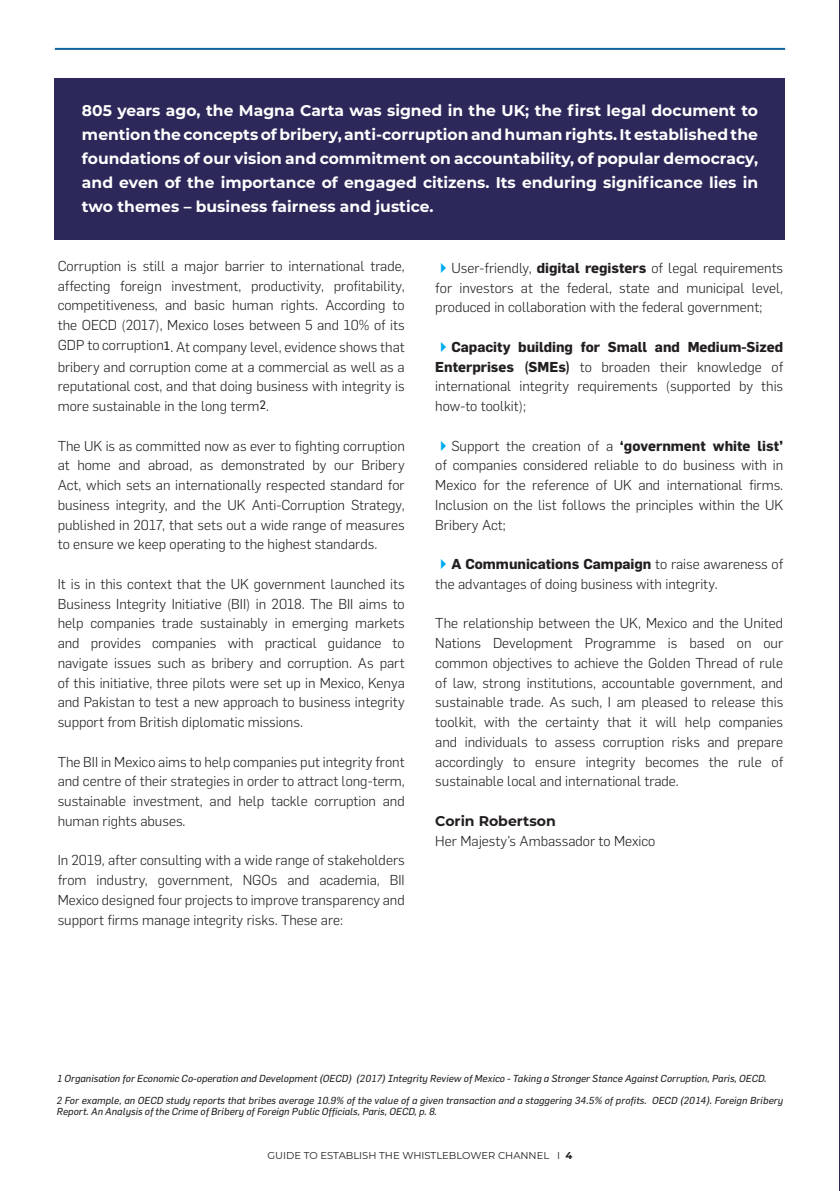
<style>
.page{position:relative;width:840px;height:1191px;background:#fff}
.page>*{position:absolute;margin:0;border:0;box-sizing:border-box;transform-origin:0 0}
.t1{font:700 15.6px/24px "Montserrat";color:#fff;text-align:justify}
.t2{font:300 14.2px/19.8px "Flama";color:#231f20;text-align:justify}
.t3{font:700 14.2px "Montserrat";color:#231f20}
.t4{font:italic 10px/11px "Flama";color:#231f20}
.t5{font:10px "Montserrat";color:#231f20}
.s1{font-weight:400;font-size:12px}
.s2{color:#00aeef}
.s3{font-weight:700}
</style>
<div class="page">
<hr style="left:839px;top:0;width:1px;height:1191px;background:#2c285a">
<hr style="left:839px;top:1134px;width:1px;height:57px;background:#243c97">
<hr style="left:839px;top:799px;width:1px;height:164px;background:#243c97">
<svg style="left:54px;top:47px;width:732px;height:193px;background:#4b4973"></svg>
<p class="t1" style="left:82px;top:98px;width:677px">805 years ago, the Magna Carta was signed in the UK; the first legal document to mention the concepts of bribery, anti-corruption and human rights. It established the foundations of our vision and commitment on accountability, of popular democracy, and even of the importance of engaged citizens. Its enduring significance lies in two themes – business fairness and justice.</p>
<p class="t2" style="left:58px;top:255px;width:348px">Corruption is still a major barrier to international trade, affecting foreign investment, productivity, profitability, competitiveness, and basic human rights. According to the OECD (2017), Mexico loses between 5 and 10% of its</p>
<p class="t2" style="left:58px;top:336px;width:348px">GDP to corruption<span class="s1">1</span>. At company level, evidence shows that bribery and corruption come at a commercial as well as a reputational cost, and that doing business with integrity is more sustainable in the long term<span class="s1">2</span>.</p>
<p class="t2" style="left:58px;top:435px;width:348px">The UK is as committed now as ever to fighting corruption at home and abroad, as demonstrated by our Bribery Act, which sets an internationally respected standard for business integrity, and the UK Anti-Corruption Strategy, published in 2017, that sets out a wide range of measures to ensure we keep operating to the highest standards.</p>
<p class="t2" style="left:58px;top:573px;width:348px">It is in this context that the UK government launched its Business Integrity Initiative (BII) in 2018. The BII aims to help companies trade sustainably in emerging markets and provides companies with practical guidance to navigate issues such as bribery and corruption. As part of this initiative, three pilots were set up in Mexico, Kenya and Pakistan to test a new approach to business integrity support from British diplomatic missions.</p>
<p class="t2" style="left:58px;top:751px;width:348px">The BII in Mexico aims to help companies put integrity front and centre of their strategies in order to attract long-term, sustainable investment, and help tackle corruption and human rights abuses.</p>
<p class="t2" style="left:58px;top:849px;width:348px">In 2019, after consulting with a wide range of stakeholders from industry, government, NGOs and academia, BII Mexico designed four projects to improve transparency and support firms manage integrity risks. These are:</p>
<p class="t2" style="left:435px;top:257px;width:349px"><span class="s2">✔</span>User-friendly, <span class="s3">digital registers</span> of legal requirements for investors at the federal, state and municipal level, produced in collaboration with the federal government;</p>
<p class="t2" style="left:435px;top:336px;width:349px"><span class="s2">✔</span><span class="s3">Capacity building for Small and Medium-Sized Enterprises (SMEs)</span> to broaden their knowledge of international integrity requirements (supported by this how-to toolkit);</p>
<p class="t2" style="left:435px;top:435px;width:349px"><span class="s2">✔</span>Support the creation of a <span class="s3">‘government white list’ </span>of companies considered reliable to do business with in Mexico for the reference of UK and international firms.<br>Inclusion on the list follows the principles within the UK Bribery Act;</p>
<p class="t2" style="left:435px;top:553px;width:349px"><span class="s2">✔</span><span class="s3">A Communications Campaign</span> to raise awareness of the advantages of doing business with integrity.</p>
<p class="t2" style="left:435px;top:612px;width:349px">The relationship between the UK, Mexico and the United Nations Development Programme is based on our common objectives to achieve the Golden Thread of rule of law, strong institutions, accountable government, and sustainable trade. As such, I am pleased to release this toolkit, with the certainty that it will help companies and individuals to assess corruption risks and prepare accordingly to ensure integrity becomes the rule of sustainable local and international trade.</p>
<p class="t3" style="left:435px;top:810px;width:122px">Corin Robertson</p>
<p class="t2" style="left:435px;top:830px;width:221px">Her Majesty’s Ambassador to Mexico</p>
<p class="t4" style="left:57px;top:1072px;width:711px">1 Organisation for Economic Co-operation and Development (OECD) (2017) Integrity Review of Mexico - Taking a Stronger Stance Against Corruption, Paris, OECD.</p>
<p class="t4" style="left:57px;top:1094px;width:727px">2 For example, an OECD study reports that bribes average 10.9% of the value of a given transaction and a staggering 34.5% of profits. OECD (2014). Foreign Bribery<br>Report. An Analysis of the Crime of Bribery of Foreign Public Officials, Paris, OECD, p. 8.</p>
<p class="t5" style="left:267px;top:1148px;width:306px">GUIDE TO ESTABLISH THE WHISTLEBLOWER CHANNEL I <span class="s3">4</span></p>
</div>
